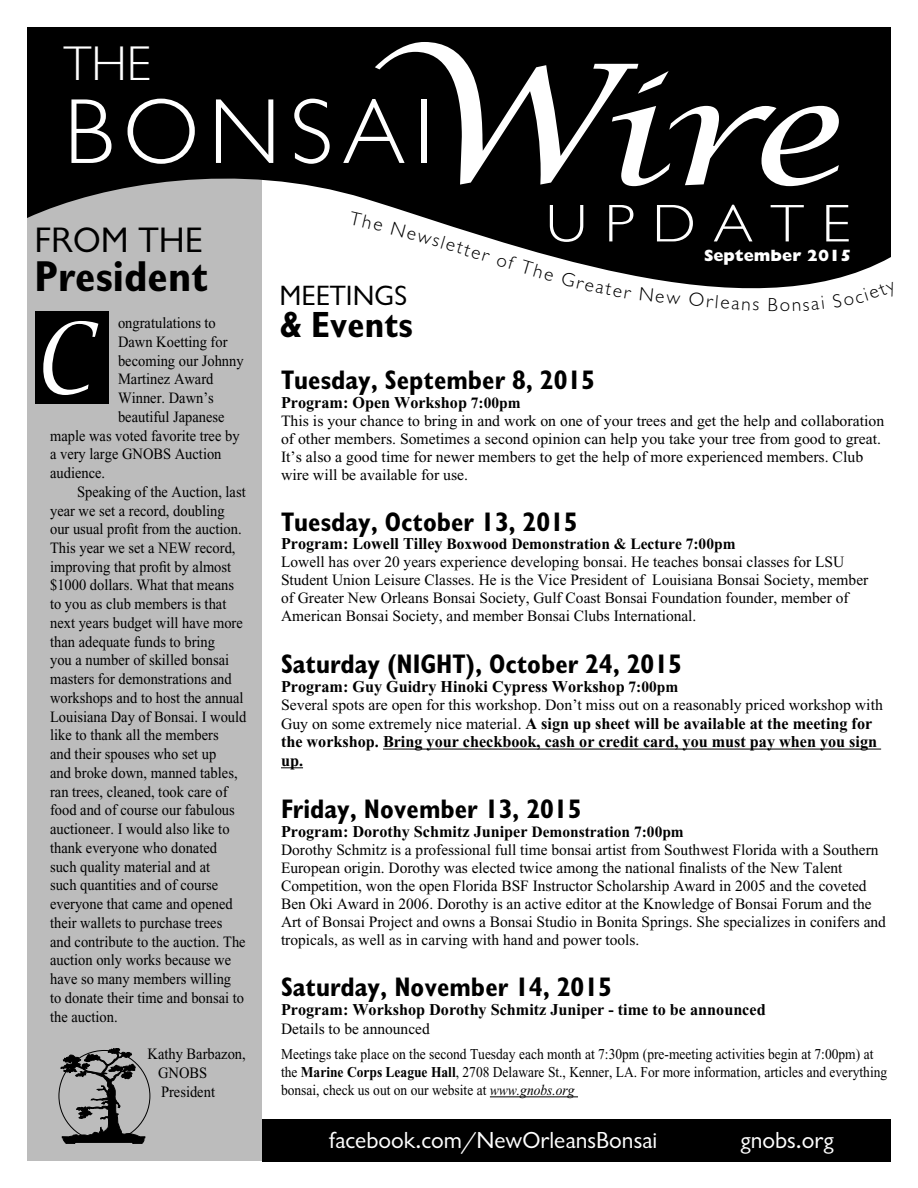
<style>
.page{position:relative;width:918px;height:1188px;background:#fff}
.page>*{position:absolute;margin:0;border:0;box-sizing:border-box;transform-origin:0 0}
.t1{font:italic 144.75px "Lucida Calligraphy";color:#fff;scale:1.25 1}
.t2{font:italic 97.5px "Lucida Calligraphy";color:#fff;scale:.85 1}
.t3{font:93.15px "Classical Sans Light DTC";letter-spacing:.1em;color:#fff}
.t4{font:53.4px "Classical Sans Light DTC";letter-spacing:.3em;color:#fff;scale:1.1 1}
.t5{font:49.2px "Classical Sans Light DTC";color:#fff}
.t6{font:43.5px "Classical Sans Bold Cond DTC";color:#000}
.t7{font:36.6px "Classical Sans Regular DTC";color:#000}
.t8{font:36.6px "Classical Sans Bold Cond DTC";color:#000}
.t9{font:28.8px "Classical Sans Regular DTC";color:#000}
.t10{font:27px "Classical Sans Bold Cond DTC";color:#000}
.t11{font:24px "Classical Sans Regular DTC";color:#fff}
.t12{font:19.2px "Classical Sans Light DTC";color:#000}
.t13{font:700 16.5px/18.8px "Times New Roman";color:#000}
.t14{font:16.5px "Classical Sans Ex Bold DTC";color:#fff}
.t15{font:15.75px/18px "Times New Roman";color:#000}
.t16{font:15.75px/18.8px "Times New Roman";color:#000;scale:.92 1}
.t17{font:15px/18px "Times New Roman";color:#000;scale:.9 1}
.s1{font-size:164.4px}
.s2{font-size:15.75px}
.s3{font-weight:700;font-size:16.5px}
.s4{font-weight:700}
.s5{font-weight:400;font-size:15.75px}
.s6{font-style:italic}
</style>
<div class="page">
<div style="left:27px;top:164px;width:234px;height:997px;background:#bcbcbc"></div>
<svg style="left:27px;top:27px;width:864px;height:311px;fill:#000"></svg>
<div style="left:35px;top:311px;width:74px;height:93px;background:#000"></div>
<div style="left:262px;top:1120px;width:629px;height:42px;background:#000"></div>
<svg style="left:61px;top:1048px;width:84px;height:95px"></svg>
<hr style="left:383px;top:749px;width:498px;height:1px;background:#000">
<svg style="left:281px;top:767px;width:22px;height:1px"></svg>
<hr style="left:490px;top:1096px;width:88px;height:1px;background:#000">
<svg style="left:349px;top:211px;width:34px;height:21px"></svg>
<svg style="left:391px;top:221px;width:49px;height:26px"></svg>
<svg style="left:520px;top:260px;width:34px;height:21px"></svg>
<svg style="left:561px;top:271px;width:71px;height:28px"></svg>
<svg style="left:640px;top:287px;width:13px;height:15px"></svg>
<svg style="left:732px;top:300px;width:27px;height:11px"></svg>
<svg style="left:769px;top:298px;width:9px;height:13px"></svg>
<svg style="left:793px;top:296px;width:31px;height:15px"></svg>
<svg style="left:833px;top:281px;width:58px;height:27px"></svg>
<h3 class="t5" style="left:63px;top:36px;width:89px">THE</h3>
<h1 class="t1" style="left:363px;top:46px;width:384px"><span class="s1">W</span>ire</h1>
<h3 class="t3" style="left:64px;top:81px;width:371px">BONSAI</h3>
<h3 class="t7" style="left:34px;top:221px;width:170px">From the</h3>
<h3 class="t6" style="left:34px;top:252px;width:175px">President</h3>
<p class="t16" style="left:118px;top:314px;width:108px">ongratulations to</p>
<p class="t16" style="left:118px;top:332px;width:120px">Dawn Koetting for</p>
<p class="t16" style="left:118px;top:351px;width:138px">becoming our Johnny</p>
<p class="t16" style="left:118px;top:370px;width:105px">Martinez Award</p>
<p class="t16" style="left:118px;top:388px;width:106px">Winner. Dawn’s</p>
<p class="t16" style="left:118px;top:407px;width:117px">beautiful Japanese</p>
<p class="t16" style="left:50px;top:426px;width:208px">maple was voted favorite tree by</p>
<p class="t16" style="left:50px;top:445px;width:188px">a very large GNOBS Auction</p>
<p class="t16" style="left:50px;top:463px;width:61px">audience.</p>
<p class="t16" style="left:77px;top:482px;width:185px">Speaking of the Auction, last</p>
<p class="t16" style="left:50px;top:501px;width:191px">year we set a record, doubling</p>
<p class="t16" style="left:50px;top:520px;width:210px">our usual profit from the auction.</p>
<p class="t16" style="left:50px;top:538px;width:203px">This year we set a NEW record,</p>
<p class="t16" style="left:50px;top:557px;width:198px">improving that profit by almost</p>
<p class="t16" style="left:50px;top:576px;width:201px">$1000 dollars. What that means</p>
<p class="t16" style="left:50px;top:595px;width:193px">to you as club members is that</p>
<p class="t16" style="left:50px;top:613px;width:211px">next years budget will have more</p>
<p class="t16" style="left:50px;top:632px;width:181px">than adequate funds to bring</p>
<p class="t16" style="left:50px;top:651px;width:196px">you a number of skilled bonsai</p>
<p class="t16" style="left:50px;top:670px;width:199px">masters for demonstrations and</p>
<p class="t16" style="left:50px;top:688px;width:212px">workshops and to host the annual</p>
<p class="t16" style="left:50px;top:707px;width:215px">Louisiana Day of Bonsai. I would</p>
<p class="t16" style="left:50px;top:726px;width:185px">like to thank all the members</p>
<p class="t16" style="left:50px;top:745px;width:182px">and their spouses who set up</p>
<p class="t16" style="left:50px;top:763px;width:205px">and broke down, manned tables,</p>
<p class="t16" style="left:50px;top:782px;width:194px">ran trees, cleaned, took care of</p>
<p class="t16" style="left:50px;top:801px;width:202px">food and of course our fabulous</p>
<p class="t16" style="left:50px;top:820px;width:197px">auctioneer. I would also like to</p>
<p class="t16" style="left:50px;top:838px;width:183px">thank everyone who donated</p>
<p class="t16" style="left:50px;top:857px;width:176px">such quality material and at</p>
<p class="t16" style="left:50px;top:876px;width:184px">such quantities and of course</p>
<p class="t16" style="left:50px;top:895px;width:200px">everyone that came and opened</p>
<p class="t16" style="left:50px;top:913px;width:189px">their wallets to purchase trees</p>
<p class="t16" style="left:50px;top:932px;width:214px">and contribute to the auction. The</p>
<p class="t16" style="left:50px;top:951px;width:198px">auction only works because we</p>
<p class="t16" style="left:50px;top:969px;width:198px">have so many members willing</p>
<p class="t16" style="left:50px;top:988px;width:212px">to donate their time and bonsai to</p>
<p class="t16" style="left:50px;top:1007px;width:75px">the auction.</p>
<p class="t16" style="left:158px;top:1044px;width:97px;text-indent:-11px">Kathy Barbazon,<br>GNOBS<br>President</p>
<h2 class="t2" style="left:34px;top:300px;width:68px">C</h2>
<p class="t12" style="left:444px;top:231px;width:77px;rotate:17deg">letter of</p>
<h3 class="t4" style="left:546px;top:194px;width:278px">UPDATE</h3>
<p class="t14" style="left:704px;top:246px;width:149px">September 2015</p>
<h3 class="t9" style="left:280px;top:280px;width:129px">Meetings</h3>
<h3 class="t8" style="left:280px;top:304px;width:135px">&amp; Events</h3>
<h3 class="t10" style="left:281px;top:365px;width:316px">Tuesday, September 8, 2015</h3>
<p class="t13" style="left:281px;top:393px;width:241px">Program: Open Workshop <span class="s2">7:00pm</span></p>
<p class="t15" style="left:281px;top:411px;width:605px">This is your chance to bring in and work on one of your trees and get the help and collaboration of other members. Sometimes a second opinion can help you take your tree from good to great.<br>It’s also a good time for newer members to get the help of more experienced members. Club wire will be available for use.</p>
<h3 class="t10" style="left:281px;top:506px;width:298px">Tuesday, October 13, 2015</h3>
<p class="t15" style="left:281px;top:535px;width:589px"><span class="s3">Program: Lowell Tilley</span> <span class="s4">Boxwood Demonstration &amp; Lecture 7:00pm<br></span>Lowell has over 20 years experience developing bonsai. He teaches bonsai classes for LSU Student Union Leisure Classes. He is the Vice President of Louisiana Bonsai Society, member of Greater New Orleans Bonsai Society, Gulf Coast Bonsai Foundation founder, member of American Bonsai Society, and member Bonsai Clubs International.</p>
<h3 class="t10" style="left:281px;top:649px;width:402px">Saturday (NIGHT), October 24, 2015</h3>
<p class="t13" style="left:281px;top:677px;width:399px">Program: Guy Guidry Hinoki Cypress Workshop <span class="s2">7:00pm</span></p>
<p class="t15" style="left:281px;top:696px;width:603px">Several spots are open for this workshop. Don’t miss out on a reasonably priced workshop with</p>
<p class="t13" style="left:281px;top:714px;width:598px"><span class="s5">Guy on some extremely nice material.</span> A sign up sheet will be available at the meeting for the workshop. Bring your checkbook, cash or credit card, you must pay when you sign up.</p>
<h3 class="t10" style="left:281px;top:794px;width:302px">Friday, November 13, 2015</h3>
<p class="t13" style="left:281px;top:822px;width:404px">Program: Dorothy Schmitz Juniper <span class="s2">Demonstration 7:00pm</span></p>
<p class="t15" style="left:281px;top:840px;width:606px">Dorothy Schmitz is a professional full time bonsai artist from Southwest Florida with a Southern European origin. Dorothy was elected twice among the national finalists of the New Talent Competition, won the open Florida BSF Instructor Scholarship Award in 2005 and the coveted Ben Oki Award in 2006. Dorothy is an active editor at the Knowledge of Bonsai Forum and the Art of Bonsai Project and owns a Bonsai Studio in Bonita Springs. She specializes in conifers and tropicals, as well as in carving with hand and power tools.</p>
<h3 class="t10" style="left:281px;top:972px;width:332px">Saturday, November 14, 2015</h3>
<p class="t13" style="left:281px;top:1000px;width:486px">Program: Workshop Dorothy Schmitz Juniper - time to be announced</p>
<p class="t15" style="left:281px;top:1020px;width:150px">Details to be announced</p>
<p class="t17" style="left:281px;top:1045px;width:675px">Meetings take place on the second Tuesday each month at 7:30pm (pre-meeting activities begin at 7:00pm) at the <span class="s4">Marine Corps League Hall</span>, 2708 Delaware St., Kenner, LA. For more information, articles and everything bonsai, check us out on our website at <span class="s6">www.gnobs.org</span></p>
<p class="t12" style="left:656px;top:285px;width:76px;rotate:5deg">ew Orle</p>
<p class="t12" style="left:780px;top:294px;width:12px">o</p>
<h3 class="t11" style="left:329px;top:1127px;width:330px">facebook.com/NewOrleansBonsai</h3>
<h3 class="t11" style="left:740px;top:1127px;width:95px">gnobs.org</h3>
</div>
